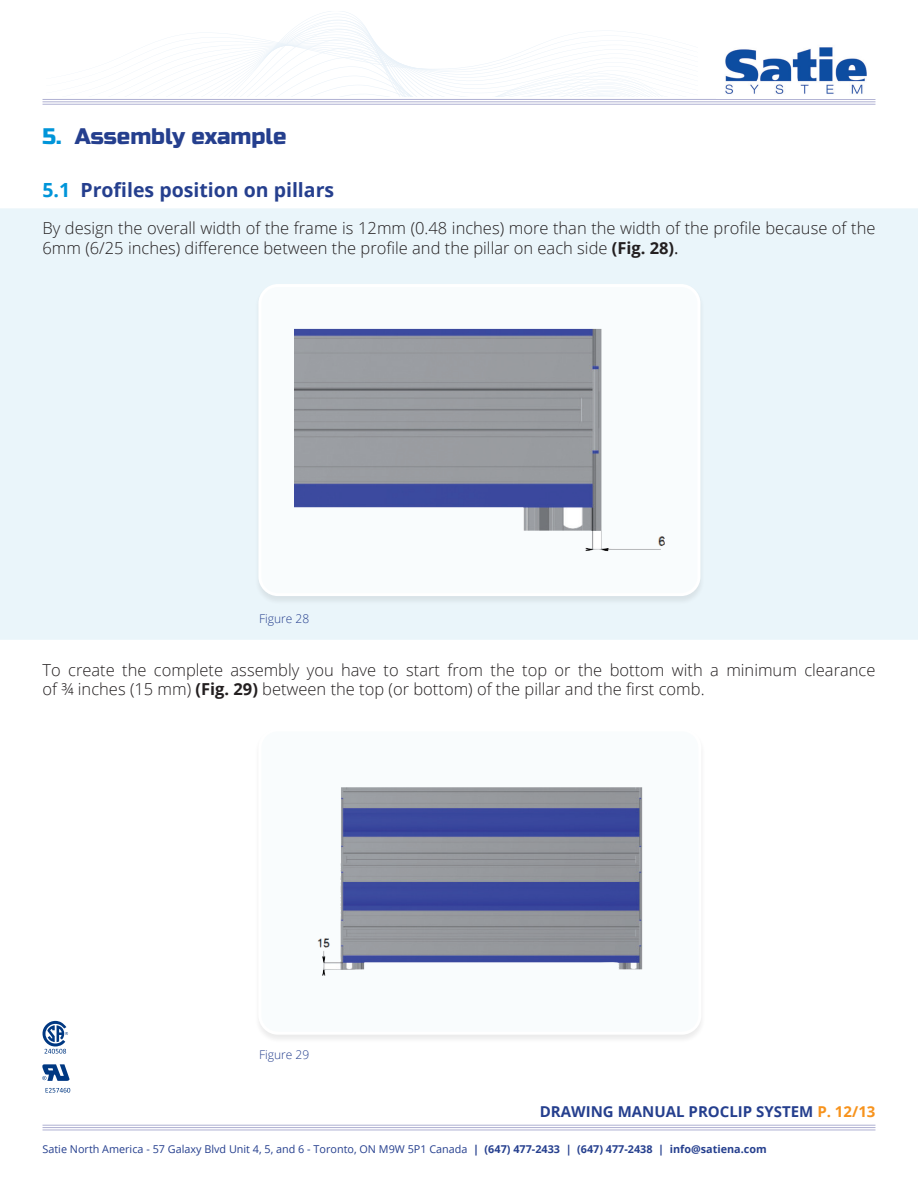
<style>
.page{position:relative;width:918px;height:1188px;background:#fff}
.page>*{position:absolute;margin:0;border:0;box-sizing:border-box;transform-origin:0 0}
.t1{font:22.5px "Russo One";color:#253f8e}
.t2{font:700 19.5px "Open Sans";color:#253f8e}
.t3{font:300 16.5px/19.5px "Open Sans";color:#231f20}
.t4{font:700 15px "Open Sans";color:#253f8e}
.t5{font:300 12px "Open Sans";color:#253f8e}
.t6{font:10.8px "Open Sans";color:#253f8e}
.s1{color:#0095d9}
.s2{font-weight:700}
.s3{font-weight:400}
.s4{color:#f7931d}
</style>
<div class="page">
<div style="left:0;top:208px;width:918px;height:432px;background:#eaf5fa"></div>
<hr style="left:43px;top:101px;width:832px;height:1px;background:#afb0d2">
<hr style="left:43px;top:99px;width:832px;height:1px;background:#afb0d2">
<hr style="left:43px;top:104px;width:832px;height:1px;background:#afb0d2">
<img style="left:725px;top:47px;width:142px;height:47px">
<svg style="left:42px;top:1064px;width:27px;height:17px"></svg>
<svg style="left:46px;top:1088px;width:24px;height:5px"></svg>
<svg style="left:43px;top:1021px;width:25px;height:33px"></svg>
<hr style="left:43px;top:1127px;width:832px;height:1px;background:#afb0d2">
<hr style="left:43px;top:1125px;width:832px;height:1px;background:#afb0d2">
<hr style="left:43px;top:1130px;width:832px;height:1px;background:#afb0d2">
<div style="left:254px;top:284px;width:451px;height:321px;background:#e4eff4"></div>
<div style="left:260px;top:286px;width:439px;height:309px;background:#f9fcfd;border-radius:18px"></div>
<img style="left:294px;top:329px;width:371px;height:222px">
<div style="left:258px;top:284px;width:442px;height:312px;border:3px solid #fff;border-radius:18px"></div>
<div style="left:254px;top:728px;width:452px;height:315px;background:#f8f8f8"></div>
<div style="left:260px;top:730px;width:440px;height:303px;background:#f9fcfd;border-radius:18px"></div>
<img style="left:317px;top:787px;width:325px;height:189px">
<div style="left:258px;top:728px;width:443px;height:307px;border:3px solid #fff;border-radius:18px"></div>
<svg style="left:187px;top:29px;width:474px;height:67px"></svg>
<p class="t1" style="left:43px;top:123px;width:246px"><span class="s1">5.</span> Assembly example</p>
<p class="t2" style="left:43px;top:176px;width:293px"><span class="s1">5.1</span> Profiles position on pillars</p>
<p class="t3" style="left:43px;top:218px;width:834px">By design the overall width of the frame is 12mm (0.48 inches) more than the width of the profile because of the<br>6mm (6/25 inches) difference between the profile and the pillar on each side <span class="s2">(Fig. 28)</span><span class="s3">.</span></p>
<p class="t5" style="left:259px;top:610px;width:52px">Figure 28</p>
<p class="t3" style="left:43px;top:660px;width:834px">To create the complete assembly you have to start from the top or the bottom with a minimum clearance of ¾ inches (15 mm) <span class="s2">(Fig. 29)</span> between the top (or bottom) of the pillar and the first comb.</p>
<p class="t5" style="left:259px;top:1046px;width:52px">Figure 29</p>
<p class="t4" style="left:540px;top:1101px;width:337px">DRAWING MANUAL PROCLIP SYSTEM <span class="s4">P. 12/13</span></p>
<p class="t6" style="left:43px;top:1142px;width:726px">Satie North America - 57 Galaxy Blvd Unit 4, 5, and 6 - Toronto, ON M9W 5P1 Canada <span class="s2">| (647) 477-2433 | (647) 477-2438 | info@satiena.com</span></p>
</div>
